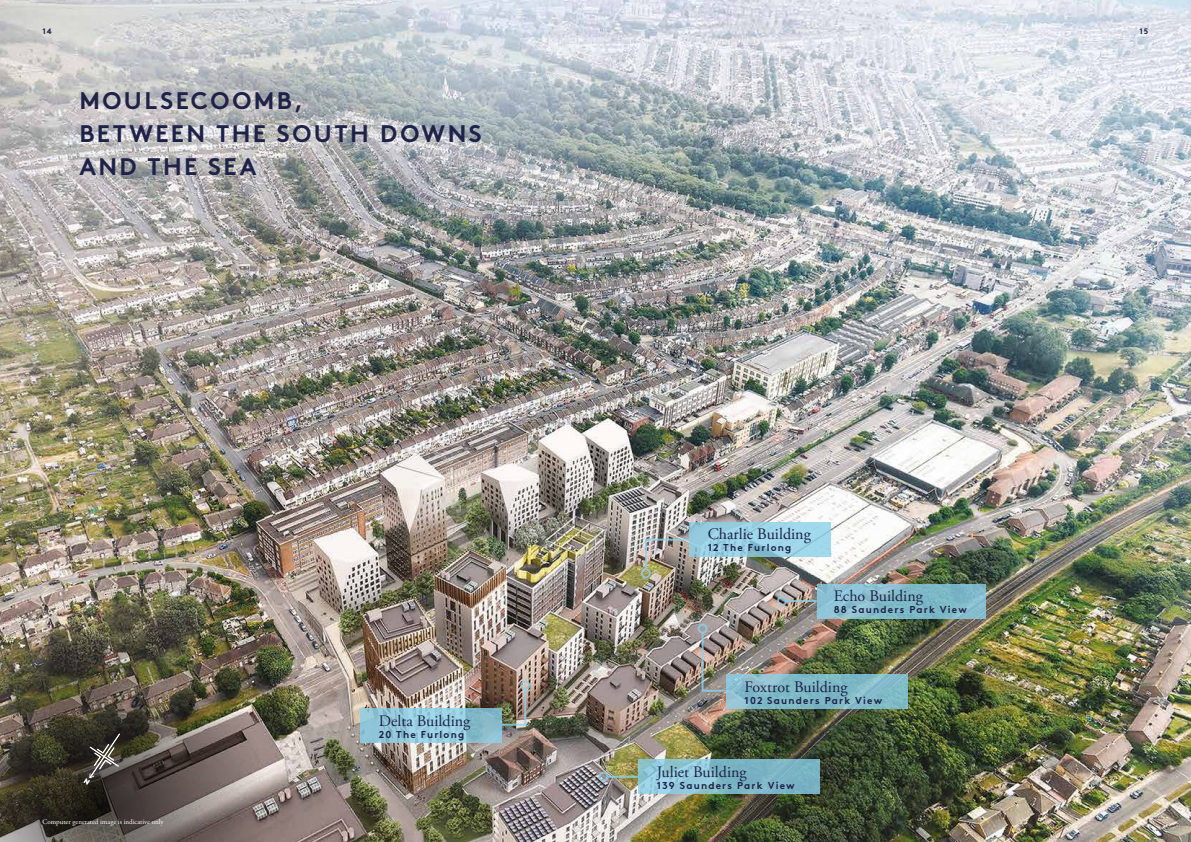
<style>
.page{position:relative;width:1191px;height:842px;background:#fff}
.page>*{position:absolute;margin:0;border:0;box-sizing:border-box;transform-origin:0 0}
.t1{font:700 24px/33px "Brown Pro";letter-spacing:.1em;color:#1f2248}
.t2{font:16px "Adobe Garamond Pro";color:#1f2248}
.t3{font:700 10px "Brown Pro";letter-spacing:.12em;color:#1f2248}
.t4{font:700 8px "Brown Pro";color:#1f2248}
.t5{font:7px "Adobe Garamond Pro";color:#fff}
</style>
<div class="page">
<img style="left:0;top:0;width:1191px;height:842px">
<img style="left:0;top:637px;width:268px;height:205px">
<svg style="left:689px;top:522px;width:142px;height:34px;background:#99d1e4"></svg>
<svg style="left:726px;top:675px;width:181px;height:34px;background:#82bac8"></svg>
<svg style="left:360px;top:709px;width:142px;height:34px;background:#91c6d8"></svg>
<svg style="left:816px;top:584px;width:169px;height:34px;background:#84bbcb"></svg>
<svg style="left:638px;top:760px;width:181px;height:34px;background:#84bccc"></svg>
<svg style="left:644px;top:538px;width:46px;height:33px;background:#9b978c"></svg>
<div style="left:641px;top:568px;width:10px;height:10px;border:2px solid #8bd1ea;border-radius:50%"></div>
<hr style="left:786px;top:600px;width:30px;height:2px;background:#8bd1ea">
<div style="left:777px;top:596px;width:10px;height:10px;border:2px solid #8bd1ea;border-radius:50%"></div>
<hr style="left:607px;top:776px;width:31px;height:2px;background:#8bd1ea">
<div style="left:598px;top:772px;width:10px;height:10px;border:2px solid #8bd1ea;border-radius:50%"></div>
<img style="left:700px;top:631px;width:27px;height:62px">
<div style="left:697px;top:624px;width:10px;height:10px;border:2px solid #8bd1ea;border-radius:50%"></div>
<svg style="left:501px;top:687px;width:26px;height:40px"></svg>
<div style="left:520px;top:680px;width:10px;height:10px;border:2px solid #8bd1ea;border-radius:50%"></div>
<svg style="left:84px;top:733px;width:36px;height:52px;background:#4d4943"></svg>
<p class="t4" style="left:43px;top:25px;width:11px">14</p>
<p class="t4" style="left:1139px;top:25px;width:10px">15</p>
<h1 class="t1" style="left:79px;top:81px;width:404px">MOULSECOOMB,<br>BETWEEN THE SOUTH DOWNS<br>AND THE SEA</h1>
<p class="t5" style="left:43px;top:818px;width:123px">Computer generated image is indicative only</p>
<h2 class="t2" style="left:379px;top:711px;width:93px">Delta Building</h2>
<p class="t3" style="left:379px;top:726px;width:87px">20 The Furlong</p>
<h2 class="t2" style="left:707px;top:524px;width:105px">Charlie Building</h2>
<p class="t3" style="left:707px;top:539px;width:85px">12 The Furlong</p>
<h2 class="t2" style="left:833px;top:586px;width:91px">Echo Building</h2>
<p class="t3" style="left:833px;top:601px;width:135px">88 Saunders Park View</p>
<h2 class="t2" style="left:744px;top:677px;width:104px">Foxtrot Building</h2>
<p class="t3" style="left:744px;top:692px;width:139px">102 Saunders Park View</p>
<h2 class="t2" style="left:656px;top:762px;width:91px">Juliet Building</h2>
<p class="t3" style="left:656px;top:777px;width:140px">139 Saunders Park View</p>
</div>
